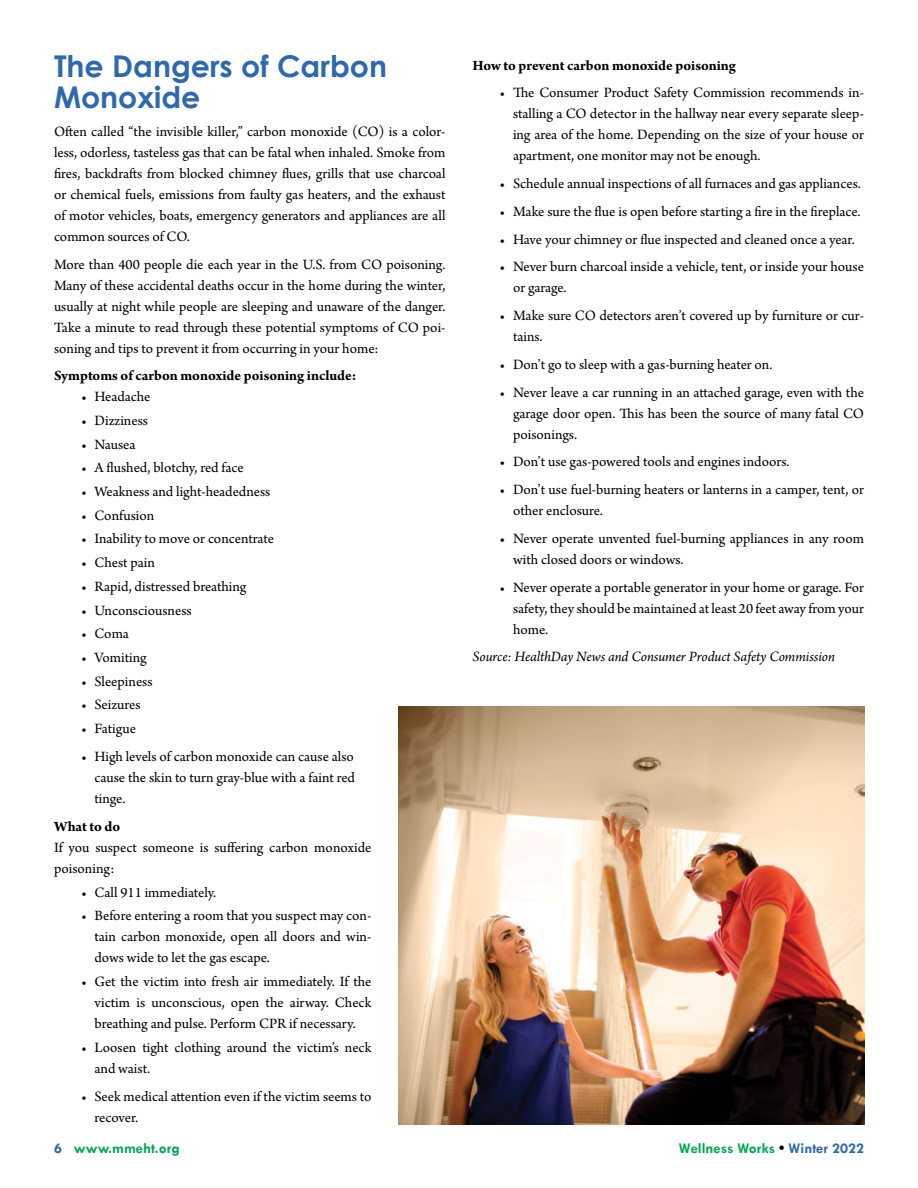
<style>
.page{position:relative;width:918px;height:1188px;background:#fff}
.page>*{position:absolute;margin:0;border:0;box-sizing:border-box;transform-origin:0 0}
.Headline-MMEHT_NL{font:700 30px/31.5px "Century Gothic";color:#2e69ae}
.Body_Text-MMEHT_NL{font:15px/21px "Arno Pro";color:#000;text-align:justify}
.Body_Text-MMEHT_NL-2{font:700 15px "Arno Pro";letter-spacing:-.005em;color:#000}
.Body_Text-MMEHT_NL-3{font:italic 15px "Arno Pro";letter-spacing:-.005em;color:#000}
.t1{font:700 15px "Tw Cen";color:#00a94f}
.s1{color:#2e69ae}
.s2{color:#000}
</style>
<div class="page">
<img style="left:398px;top:707px;width:466px;height:417px">
<p class="Headline-MMEHT_NL" style="left:54px;top:49px;width:334px">The Dangers of Carbon<br>Monoxide</p>
<p class="Body_Text-MMEHT_NL" style="left:54px;top:122px;width:393px">Often called “the invisible killer,” carbon monoxide (CO) is a color&shy;less, odorless, tasteless gas that can be fatal when inhaled. Smoke from fires, backdrafts from blocked chimney flues, grills that use charcoal or chemical fuels, emissions from faulty gas heaters, and the exhaust of motor vehicles, boats, emergency generators and appliances are all common sources of CO.</p>
<p class="Body_Text-MMEHT_NL" style="left:54px;top:254px;width:393px">More than 400 people die each year in the U.S. from CO poisoning.<br>Many of these accidental deaths occur in the home during the winter, usually at night while people are sleeping and unaware of the danger.<br>Take a minute to read through these potential symptoms of CO poi&shy;soning and tips to prevent it from occurring in your home:</p>
<p class="Body_Text-MMEHT_NL-2" style="left:54px;top:367px;width:304px">Symptoms of carbon monoxide poisoning include:</p>
<p class="Body_Text-MMEHT_NL" style="left:81px;top:387px;width:71px">• Headache</p>
<p class="Body_Text-MMEHT_NL" style="left:81px;top:411px;width:69px">• Dizziness</p>
<p class="Body_Text-MMEHT_NL" style="left:81px;top:434px;width:56px">• Nausea</p>
<p class="Body_Text-MMEHT_NL" style="left:81px;top:458px;width:164px">• A flushed, blotchy, red face</p>
<p class="Body_Text-MMEHT_NL" style="left:81px;top:482px;width:191px">• Weakness and light-headedness</p>
<p class="Body_Text-MMEHT_NL" style="left:81px;top:506px;width:75px">• Confusion</p>
<p class="Body_Text-MMEHT_NL" style="left:81px;top:529px;width:195px">• Inability to move or concentrate</p>
<p class="Body_Text-MMEHT_NL" style="left:81px;top:553px;width:75px">• Chest pain</p>
<p class="Body_Text-MMEHT_NL" style="left:81px;top:577px;width:167px">• Rapid, distressed breathing</p>
<p class="Body_Text-MMEHT_NL" style="left:81px;top:600px;width:112px">• Unconsciousness</p>
<p class="Body_Text-MMEHT_NL" style="left:81px;top:624px;width:49px">• Coma</p>
<p class="Body_Text-MMEHT_NL" style="left:81px;top:648px;width:67px">• Vomiting</p>
<p class="Body_Text-MMEHT_NL" style="left:81px;top:671px;width:73px">• Sleepiness</p>
<p class="Body_Text-MMEHT_NL" style="left:81px;top:695px;width:61px">• Seizures</p>
<p class="Body_Text-MMEHT_NL" style="left:81px;top:719px;width:57px">• Fatigue</p>
<p class="Body_Text-MMEHT_NL" style="left:94px;top:747px;width:262px;text-indent:-14px">• High levels of carbon monoxide can cause also cause the skin to turn gray-blue with a faint red tinge.</p>
<p class="Body_Text-MMEHT_NL-2" style="left:54px;top:817px;width:68px">What to do</p>
<p class="Body_Text-MMEHT_NL" style="left:54px;top:837px;width:319px">If you suspect someone is suffering carbon monoxide poisoning:</p>
<p class="Body_Text-MMEHT_NL" style="left:81px;top:883px;width:137px">• Call 911 immediately.</p>
<p class="Body_Text-MMEHT_NL" style="left:94px;top:906px;width:278px;text-indent:-14px">• Before entering a room that you suspect may con&shy;tain carbon monoxide, open all doors and win&shy;dows wide to let the gas escape.</p>
<p class="Body_Text-MMEHT_NL" style="left:94px;top:972px;width:278px;text-indent:-14px">• Get the victim into fresh air immediately. If the victim is unconscious, open the airway. Check breathing and pulse. Perform CPR if necessary.</p>
<p class="Body_Text-MMEHT_NL" style="left:94px;top:1038px;width:278px;text-indent:-14px">• Loosen tight clothing around the victim’s neck and waist.</p>
<p class="Body_Text-MMEHT_NL" style="left:94px;top:1086px;width:278px;text-indent:-14px">• Seek medical attention even if the victim seems to recover.</p>
<p class="Body_Text-MMEHT_NL-2" style="left:472px;top:56px;width:265px">How to prevent carbon monoxide poisoning</p>
<p class="Body_Text-MMEHT_NL" style="left:513px;top:83px;width:352px;text-indent:-14px">• The Consumer Product Safety Commission recommends in&shy;stalling a CO detector in the hallway near every separate sleep&shy;ing area of the home. Depending on the size of your house or apartment, one monitor may not be enough.</p>
<p class="Body_Text-MMEHT_NL" style="left:500px;top:174px;width:363px">• Schedule annual inspections of all furnaces and gas appliances.</p>
<p class="Body_Text-MMEHT_NL" style="left:500px;top:202px;width:362px">• Make sure the flue is open before starting a fire in the fireplace.</p>
<p class="Body_Text-MMEHT_NL" style="left:500px;top:229px;width:357px">• Have your chimney or flue inspected and cleaned once a year.</p>
<p class="Body_Text-MMEHT_NL" style="left:513px;top:257px;width:353px;text-indent:-14px">• Never burn charcoal inside a vehicle, tent, or inside your house or garage.</p>
<p class="Body_Text-MMEHT_NL" style="left:513px;top:306px;width:352px;text-indent:-14px">• Make sure CO detectors aren’t covered up by furniture or cur&shy;tains.</p>
<p class="Body_Text-MMEHT_NL" style="left:500px;top:355px;width:275px">• Don’t go to sleep with a gas-burning heater on.</p>
<p class="Body_Text-MMEHT_NL" style="left:513px;top:382px;width:353px;text-indent:-14px">• Never leave a car running in an attached garage, even with the garage door open. This has been the source of many fatal CO poisonings.</p>
<p class="Body_Text-MMEHT_NL" style="left:500px;top:452px;width:291px">• Don’t use gas-powered tools and engines indoors.</p>
<p class="Body_Text-MMEHT_NL" style="left:513px;top:480px;width:353px;text-indent:-14px">• Don’t use fuel-burning heaters or lanterns in a camper, tent, or other enclosure.</p>
<p class="Body_Text-MMEHT_NL" style="left:513px;top:529px;width:353px;text-indent:-14px">• Never operate unvented fuel-burning appliances in any room with closed doors or windows.</p>
<p class="Body_Text-MMEHT_NL" style="left:513px;top:577px;width:353px;text-indent:-14px">• Never operate a portable generator in your home or garage. For safety, they should be maintained at least 20 feet away from your home.</p>
<p class="Body_Text-MMEHT_NL-3" style="left:472px;top:648px;width:364px">Source: HealthDay News and Consumer Product Safety Commission</p>
<p class="t1" style="left:54px;top:1139px;width:127px"><span class="s1">6</span> www.mmeht.org</p>
<p class="t1" style="left:679px;top:1139px;width:187px">Wellness Works <span class="s2">•</span> <span class="s1">Winter 2022</span></p>
</div>
